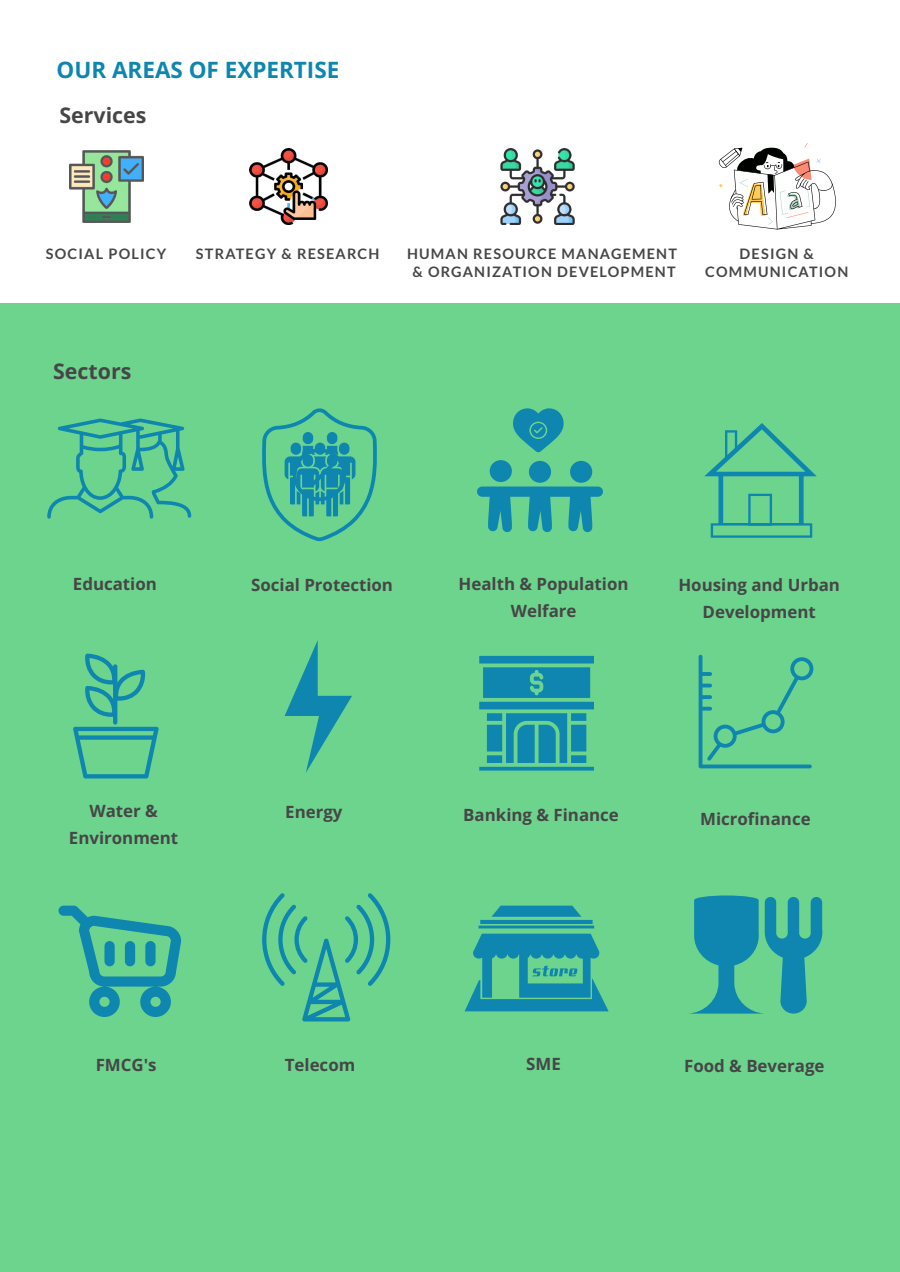
<style>
.page{position:relative;width:900px;height:1272px;background:#fff}
.page>*{position:absolute;margin:0;border:0;box-sizing:border-box;transform-origin:0 0}
.t1{font:700 22.5px "Open Sans";color:#0e86af}
.t2{font:700 21.4px "Open Sans";color:#464646}
.t3{font:700 16.9px/27px "Open Sans";color:#464646;text-align:center}
.t4{font:700 14.5px/18px "Lato";letter-spacing:.085em;color:#464646;text-align:center}
</style>
<div class="page">
<div style="left:0;top:303px;width:900px;height:969px;background:#6dd48e"></div>
<svg style="left:58px;top:906px;width:123px;height:111px"></svg>
<svg style="left:262px;top:893px;width:128px;height:128px"></svg>
<svg style="left:285px;top:640px;width:67px;height:132px"></svg>
<svg style="left:689px;top:896px;width:133px;height:118px"></svg>
<svg style="left:699px;top:655px;width:114px;height:113px"></svg>
<svg style="left:47px;top:418px;width:144px;height:101px"></svg>
<svg style="left:479px;top:656px;width:115px;height:115px"></svg>
<img style="left:70px;top:150px;width:74px;height:73px">
<img style="left:500px;top:148px;width:75px;height:77px">
<img style="left:250px;top:148px;width:77px;height:77px">
<svg style="left:719px;top:143px;width:117px;height:86px"></svg>
<svg style="left:262px;top:408px;width:115px;height:133px"></svg>
<svg style="left:477px;top:460px;width:126px;height:72px"></svg>
<svg style="left:513px;top:408px;width:51px;height:44px"></svg>
<svg style="left:704px;top:423px;width:113px;height:115px"></svg>
<svg style="left:73px;top:654px;width:86px;height:124px"></svg>
<svg style="left:465px;top:906px;width:144px;height:105px"></svg>
<h1 class="t1" style="left:57px;top:54px;width:284px">OUR AREAS OF EXPERTISE</h1>
<p class="t2" style="left:59px;top:100px;width:88px">Services</p>
<p class="t4" style="left:46px;top:244px;width:122px">SOCIAL POLICY</p>
<p class="t4" style="left:407px;top:244px;width:272px">HUMAN RESOURCE MANAGEMENT &amp; ORGANIZATION DEVELOPMENT</p>
<p class="t4" style="left:196px;top:244px;width:185px">STRATEGY &amp; RESEARCH</p>
<p class="t4" style="left:705px;top:244px;width:145px">DESIGN &amp;<br>COMMUNICATION</p>
<p class="t2" style="left:53px;top:356px;width:80px">Sectors</p>
<p class="t3" style="left:73px;top:569px;width:86px">Education</p>
<p class="t3" style="left:69px;top:797px;width:111px">Water &amp;<br>Environment</p>
<p class="t3" style="left:251px;top:571px;width:143px">Social Protection</p>
<p class="t3" style="left:459px;top:569px;width:172px">Health &amp; Population<br>Welfare</p>
<p class="t3" style="left:678px;top:571px;width:163px">Housing and Urban<br>Development</p>
<p class="t3" style="left:285px;top:798px;width:59px">Energy</p>
<p class="t3" style="left:700px;top:805px;width:112px">Microfinance</p>
<p class="t3" style="left:463px;top:801px;width:157px">Banking &amp; Finance</p>
<p class="t3" style="left:526px;top:1050px;width:36px">SME</p>
<p class="t3" style="left:96px;top:1051px;width:62px">FMCG's</p>
<p class="t3" style="left:285px;top:1051px;width:72px">Telecom</p>
<p class="t3" style="left:684px;top:1052px;width:142px">Food &amp; Beverage</p>
</div>
